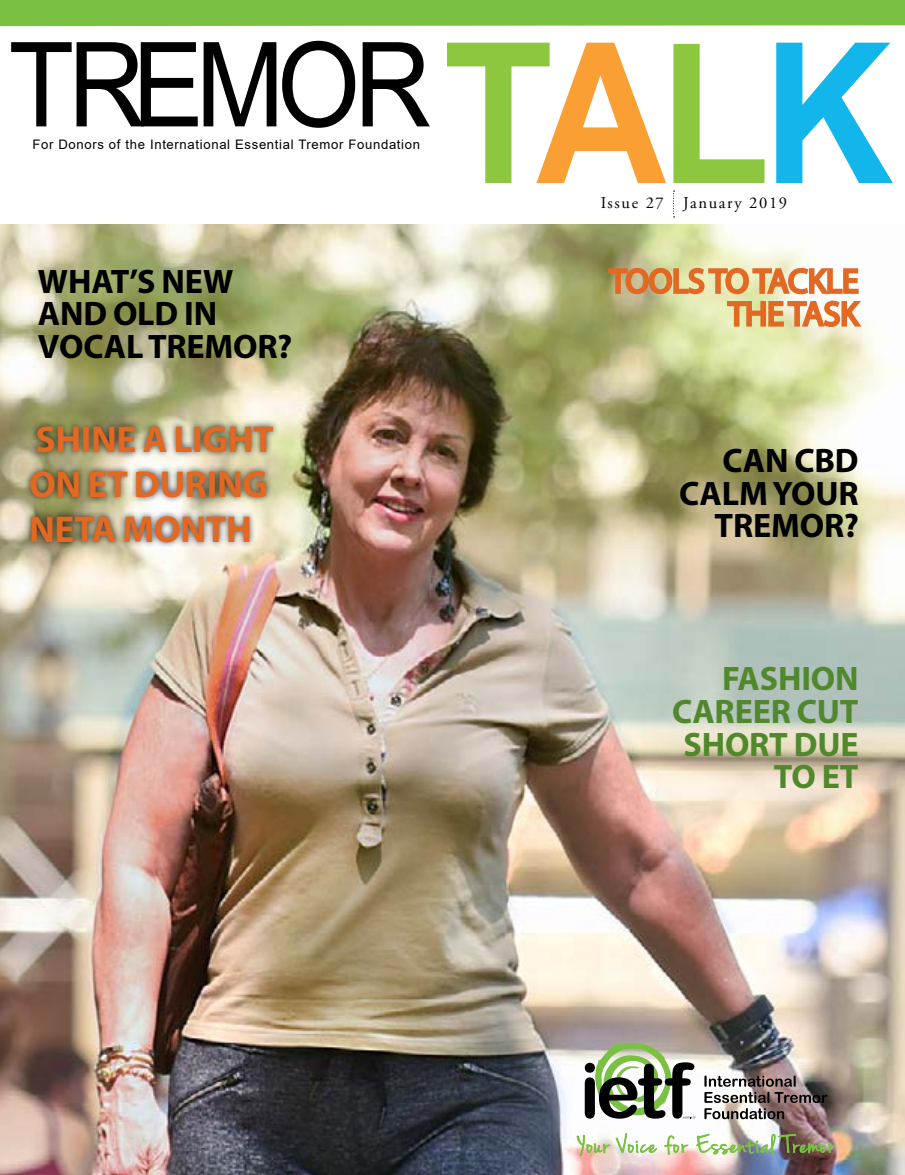
<style>
.page{position:relative;width:905px;height:1175px;background:#fff}
.page>*{position:absolute;margin:0;border:0;box-sizing:border-box;transform-origin:0 0}
.t1{font:700 196.05px "Arial";color:#8dc63f;scale:.92 1}
.t2{font:117.6px "Arial Narrow";letter-spacing:-.06em;color:#000;scale:1.11 1}
.t3{font:700 37.5px/45px "Myriad Pro";letter-spacing:-.01em;color:#e16924}
.t4{font:700 34.05px/32.7px "Myriad Pro";letter-spacing:-.005em;color:#000;text-align:right}
.t5{font:700 34.05px/32.7px "Myriad Pro";letter-spacing:-.005em;color:#51882d;text-align:right}
.t6{font:34.05px/32.7px "Myriad Pro";letter-spacing:-.005em;color:#e16924;text-align:right}
.t7{font:16.5px "Adobe Garamond Pro";letter-spacing:.1em;color:#000}
.t8{font:13.2px "Arial";letter-spacing:.05em;color:#000}
.s1{font-family:"Arial";font-weight:700;font-size:196.05px;color:#8dc63f}
.s2{font-family:"Arial";font-weight:700;font-size:196.05px;color:#f99f34}
.s3{color:#13b6ea}
</style>
<div class="page">
<img style="left:0;top:225px;width:904px;height:949px">
<div style="left:0;top:0;width:904px;height:27px;background:#7ac143"></div>
<svg style="left:673px;top:191px;width:1px;height:26px"></svg>
<div style="left:25px;top:418px;width:255px;height:131px;background:#000;opacity:.75"></div>
<svg style="left:607px;top:251px;width:257px;height:77px;background:#dec091"></svg>
<svg style="left:584px;top:1042px;width:111px;height:76px"></svg>
<svg style="left:704px;top:1075px;width:123px;height:44px"></svg>
<img style="left:577px;top:1133px;width:258px;height:23px">
<h2 class="t2" style="left:8px;top:-1px;width:594px">TREMOR<span class="s1">T</span><span class="s2">A</span></h2>
<h1 class="t1" style="left:659px;top:-15px;width:255px">L<span class="s3">K</span></h1>
<p class="t7" style="left:683px;top:193px;width:105px">January 2019</p>
<p class="t8" style="left:32px;top:135px;width:389px">For Donors of the International Essential Tremor Foundation</p>
<p class="t7" style="left:600px;top:193px;width:65px">Issue 27</p>
<h3 class="t4" style="left:38px;top:263px;width:256px;text-align:left">WHAT’S NEW<br>AND OLD IN<br>VOCAL TREMOR?</h3>
<h3 class="t6" style="left:609px;top:264px;width:250px">TOOLS TO TACKLE<br>THE TASK</h3>
<h3 class="t3" style="left:29px;top:416px;width:246px">SHINE A LIGHT<br>ON ET DURING<br>NETA MONTH</h3>
<h3 class="t4" style="left:679px;top:443px;width:181px">CAN CBD<br>CALM YOUR<br>TREMOR?</h3>
<h3 class="t5" style="left:672px;top:661px;width:188px">FASHION<br>CAREER CUT<br>SHORT DUE<br>TO ET</h3>
</div>
